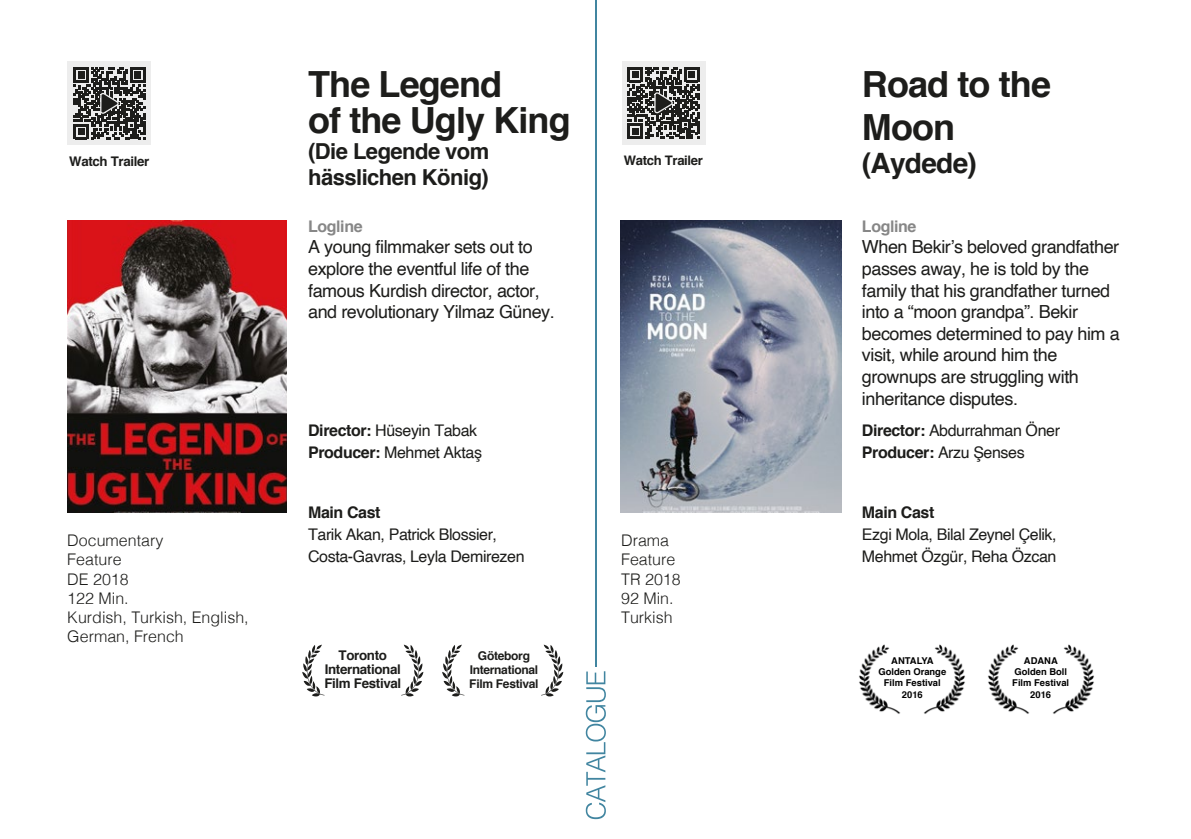
<style>
.page{position:relative;width:1191px;height:839px;background:#fff}
.page>*{position:absolute;margin:0;border:0;box-sizing:border-box;transform-origin:0 0}
.t1{font:700 36px/36px "Helvetica";letter-spacing:-.025em;color:#1d1d1b}
.t2{font:700 28px "Helvetica";letter-spacing:-.025em;color:#1d1d1b}
.t3{font:700 22px/26.4px "Helvetica";letter-spacing:-.025em;color:#1d1d1b}
.t4{font:18px/21.6px "Helvetica";letter-spacing:-.025em;color:#1d1d1b}
.t5{font:16px/22px "Helvetica";letter-spacing:-.025em;color:#1d1d1b}
.t6{font:300 16px/19.2px "Helvetica";color:#1d1d1b}
.t7{font:700 16px "Helvetica";letter-spacing:-.025em;color:#1d1d1b}
.t8{font:700 16px "Helvetica";letter-spacing:-.025em;color:#878787}
.t9{font:700 13.4px/14px "Helvetica";letter-spacing:-.025em;color:#1d1d1b;text-align:center}
.t10{font:700 13.2px "Helvetica";letter-spacing:-.025em;color:#1d1d1b}
.t11{font:700 12px/14px "Helvetica";letter-spacing:-.025em;color:#1d1d1b;text-align:center}
.t12{font:700 9.4px/11.2px "Helvetica";color:#000;text-align:center}
.s1{font-weight:700}
</style>
<div class="page">
<hr style="left:595px;top:0;width:1px;height:666px;background:#4185a0">
<svg style="left:586px;top:671px;width:20px;height:147px"></svg>
<img style="left:67px;top:220px;width:220px;height:292px">
<svg style="left:401px;top:644px;width:22px;height:52px"></svg>
<svg style="left:302px;top:644px;width:22px;height:52px"></svg>
<svg style="left:541px;top:644px;width:22px;height:52px"></svg>
<svg style="left:442px;top:644px;width:22px;height:52px"></svg>
<div style="left:68px;top:61px;width:83px;height:84px;background:#ededed"></div>
<svg style="left:74px;top:67px;width:71px;height:387px"></svg>
<img style="left:621px;top:220px;width:221px;height:292px">
<div style="left:621px;top:61px;width:84px;height:84px;background:#ededed"></div>
<svg style="left:627px;top:67px;width:72px;height:387px"></svg>
<img style="left:859px;top:644px;width:106px;height:70px">
<img style="left:988px;top:644px;width:106px;height:70px">
<p class="t10" style="left:69px;top:150px;width:82px">Watch Trailer</p>
<p class="t6" style="left:67px;top:529px;width:183px">Documentary<br>Feature<br>DE 2018<br>122 Min.<br>Kurdish, Turkish, English,<br>German, French</p>
<h1 class="t1" style="left:308px;top:66px;width:264px">The Legend<br>of the Ugly King</h1>
<p class="t3" style="left:308px;top:138px;width:183px">(Die Legende vom hässlichen König)</p>
<p class="t8" style="left:308px;top:213px;width:56px">Logline</p>
<p class="t4" style="left:308px;top:236px;width:248px">A young filmmaker sets out to explore the eventful life of the famous Kurdish director, actor, and revolutionary Yilmaz Güney.</p>
<p class="t5" style="left:308px;top:420px;width:175px"><span class="s1">Director:</span> Hüseyin Tabak<br><span class="s1">Producer:</span> Mehmet Aktaş</p>
<p class="t7" style="left:308px;top:499px;width:74px">Main Cast</p>
<p class="t5" style="left:308px;top:523px;width:218px">Tarik Akan, Patrick Blossier,<br>Costa-Gavras, Leyla Demirezen</p>
<p class="t9" style="left:324px;top:648px;width:78px">Toronto<br>International<br>Film Festival</p>
<p class="t11" style="left:469px;top:648px;width:71px">Göteborg<br>International<br>Film Festival</p>
<p class="t10" style="left:624px;top:149px;width:81px">Watch Trailer</p>
<p class="t6" style="left:621px;top:529px;width:61px">Drama<br>Feature<br>TR 2018<br>92 Min.<br>Turkish</p>
<h1 class="t1" style="left:862px;top:63px;width:190px;line-height:43.2px">Road to the<br>Moon</h1>
<h2 class="t2" style="left:862px;top:141px;width:116px">(Aydede)</h2>
<p class="t8" style="left:862px;top:213px;width:56px">Logline</p>
<p class="t4" style="left:862px;top:236px;width:259px">When Bekir’s beloved grandfather passes away, he is told by the family that his grandfather turned into a “moon grandpa”. Bekir becomes determined to pay him a visit, while around him the grownups are struggling with inheritance disputes.</p>
<p class="t5" style="left:862px;top:420px;width:199px"><span class="s1">Director:</span> Abdurrahman Öner<br><span class="s1">Producer:</span> Arzu Şenses</p>
<p class="t7" style="left:862px;top:499px;width:74px">Main Cast</p>
<p class="t5" style="left:862px;top:523px;width:196px">Ezgi Mola, Bilal Zeynel Çelik,<br>Mehmet Özgür, Reha Özcan</p>
<p class="t12" style="left:878px;top:654px;width:69px">ANTALYA<br>Golden Orange<br>Film Festival<br>2016</p>
<p class="t12" style="left:1012px;top:654px;width:58px">ADANA<br>Golden Boll<br>Film Festival<br>2016</p>
</div>
